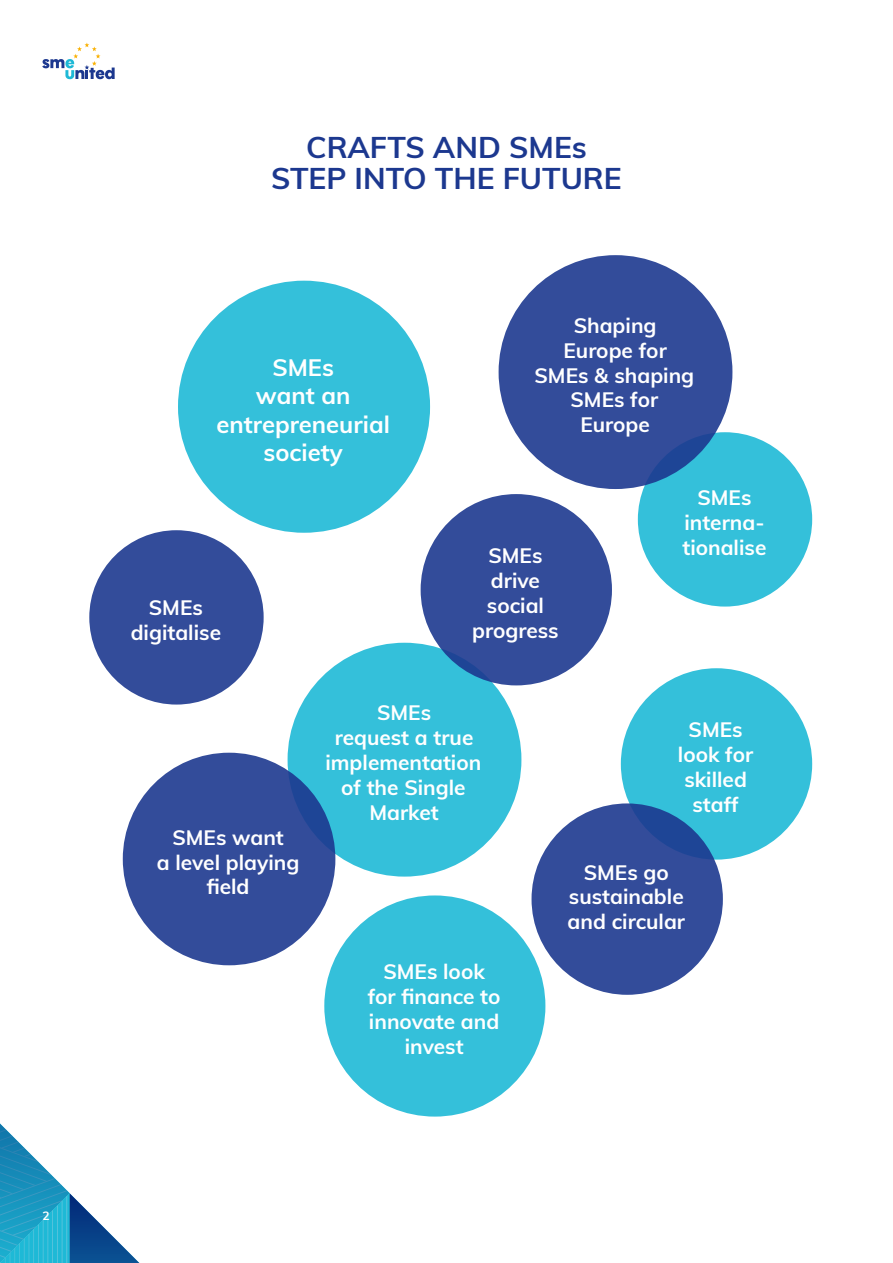
<style>
.page{position:relative;width:893px;height:1263px;background:#fff}
.page>*{position:absolute;margin:0;border:0;box-sizing:border-box;transform-origin:0 0}
.t1{font:700 30px/31.5px "Muli";color:#1c388f;text-align:center}
.t2{font:700 23.85px/28.3px "Muli";color:#fff;text-align:center}
.t3{font:700 20.85px/24.9px "Muli";color:#fff;text-align:center}
.t4{font:700 12px "Muli";color:#fff}
</style>
<div class="page">
<svg style="left:0;top:965px;width:236px;height:298px"></svg>
<svg style="left:42px;top:43px;width:73px;height:36px"></svg>
<div style="left:288px;top:643px;width:233px;height:234px;background:#34c0da;border-radius:50%"></div>
<div style="left:178px;top:281px;width:252px;height:252px;background:#34c0da;border-radius:50%"></div>
<div style="left:421px;top:494px;width:191px;height:191px;background:#334c9a;border-radius:50%"></div>
<div style="left:621px;top:668px;width:191px;height:191px;background:#34c0da;border-radius:50%"></div>
<div style="left:89px;top:530px;width:175px;height:174px;background:#334c9a;border-radius:50%"></div>
<div style="left:324px;top:895px;width:221px;height:221px;background:#34c0da;border-radius:50%"></div>
<div style="left:638px;top:432px;width:174px;height:175px;background:#34c0da;border-radius:50%"></div>
<svg style="left:531px;top:803px;width:192px;height:192px;background:#324c9a"></svg>
<div style="left:123px;top:753px;width:212px;height:212px;background:#334c9a;border-radius:50%"></div>
<div style="left:499px;top:255px;width:233px;height:234px;background:#334c9a;border-radius:50%"></div>
<p class="t4" style="left:43px;top:1207px;width:9px">2</p>
<h1 class="t1" style="left:271px;top:130px;width:352px">CRAFTS AND SMEs<br>STEP INTO THE FUTURE</h1>
<p class="t2" style="left:216px;top:352px;width:175px">SMEs<br>want an entrepreneurial society</p>
<p class="t3" style="left:131px;top:594px;width:92px">SMEs digitalise</p>
<p class="t3" style="left:535px;top:312px;width:161px">Shaping<br>Europe for<br>SMEs &amp; shaping<br>SMEs for<br>Europe</p>
<p class="t3" style="left:472px;top:542px;width:88px">SMEs drive social progress</p>
<p class="t3" style="left:682px;top:484px;width:85px">SMEs interna&shy;tionalise</p>
<p class="t3" style="left:157px;top:824px;width:144px">SMEs want<br>a level playing field</p>
<p class="t3" style="left:325px;top:699px;width:157px">SMEs<br>request a true implementation of the Single<br>Market</p>
<p class="t3" style="left:368px;top:958px;width:134px">SMEs look for finance to innovate and invest</p>
<p class="t3" style="left:678px;top:716px;width:77px">SMEs look for skilled staff</p>
<p class="t3" style="left:568px;top:858px;width:119px">SMEs go sustainable and circular</p>
</div>
